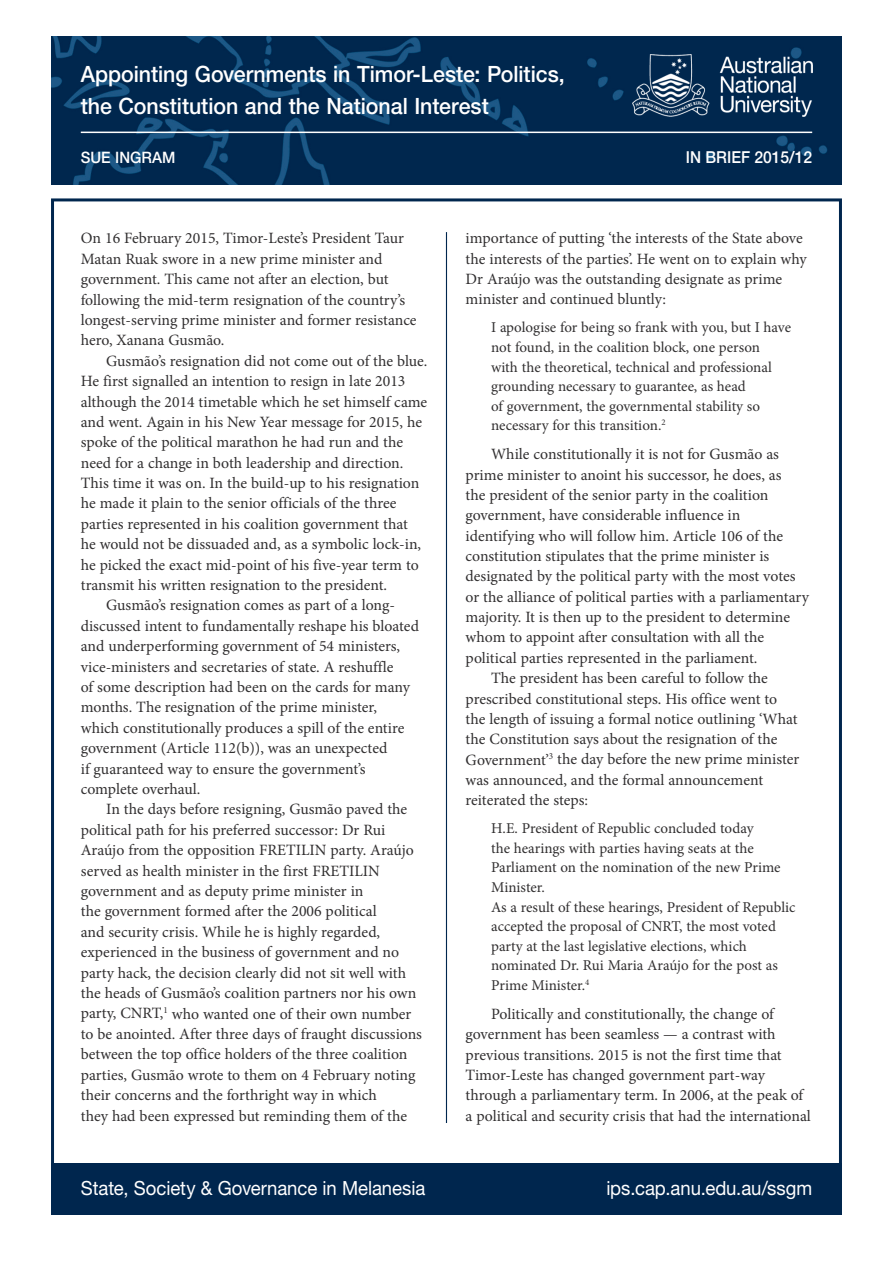
<style>
.page{position:relative;width:893px;height:1263px;background:#fff}
.page>*{position:absolute;margin:0;border:0;box-sizing:border-box;transform-origin:0 0}
.t1{font:500 22.5px/31.5px "Helvetica Neue LT Std";color:#fff;scale:.95 1}
.t2{font:19.5px "Helvetica Neue LT Std";color:#fff;scale:.95 1}
.t3{font:16.5px "Tahoma";letter-spacing:-.005em;color:#fff;scale:.95 1}
.t4{font:500 16.5px "Helvetica Neue LT Std";color:#fff;scale:.93 1}
.t5{font:15.75px/20.4px "Minion Pro";color:#312f30}
.t6{font:500 15.75px "Helvetica Neue LT Std";color:#fff;scale:.95 1}
.t7{font:15px/19.6px "Minion Pro";color:#312f30}
</style>
<div class="page">
<img style="left:52px;top:37px;width:790px;height:147px">
<img style="left:633px;top:55px;width:179px;height:62px">
<hr style="left:81px;top:132px;width:731px;height:1px;background:#fff">
<div style="left:51px;top:1164px;width:791px;height:51px;background:#00264e"></div>
<hr style="left:446px;top:232px;width:1px;height:891px;background:#00264e">
<h1 class="t1" style="left:81px;top:58px;width:511px">Appointing Governments in Timor-Leste: Politics, the Constitution and the National Interest</h1>
<p class="t6" style="left:81px;top:148px;width:101px">SUE INGRAM</p>
<p class="t4" style="left:686px;top:148px;width:137px">IN BRIEF 2015/12</p>
<p class="t5" style="left:81px;top:228px;width:337px">On 16 February 2015, Timor-Leste’s President Taur Matan Ruak swore in a new prime minister and government. This came not after an election, but following the mid-term resignation of the country’s longest-serving prime minister and former resistance hero, Xanana Gusmão.</p>
<p class="t5" style="left:106px;top:351px;width:323px">Gusmão’s resignation did not come out of the blue.</p>
<p class="t5" style="left:81px;top:371px;width:326px">He first signalled an intention to resign in late 2013</p>
<p class="t5" style="left:81px;top:391px;width:348px">although the 2014 timetable which he set himself came</p>
<p class="t5" style="left:81px;top:412px;width:343px">and went. Again in his New Year message for 2015, he</p>
<p class="t5" style="left:81px;top:432px;width:324px">spoke of the political marathon he had run and the</p>
<p class="t5" style="left:81px;top:452px;width:324px">need for a change in both leadership and direction.</p>
<p class="t5" style="left:81px;top:473px;width:340px">This time it was on. In the build-up to his resignation</p>
<p class="t5" style="left:81px;top:493px;width:317px">he made it plain to the senior officials of the three</p>
<p class="t5" style="left:81px;top:514px;width:329px">parties represented in his coalition government that</p>
<p class="t5" style="left:81px;top:534px;width:342px">he would not be dissuaded and, as a symbolic lock-in,</p>
<p class="t5" style="left:81px;top:554px;width:340px">he picked the exact mid-point of his five-year term to</p>
<p class="t5" style="left:81px;top:575px;width:308px">transmit his written resignation to the president.</p>
<p class="t5" style="left:106px;top:595px;width:290px">Gusmão’s resignation comes as part of a long-</p>
<p class="t5" style="left:81px;top:616px;width:340px">discussed intent to fundamentally reshape his bloated</p>
<p class="t5" style="left:81px;top:636px;width:321px">and underperforming government of 54 ministers,</p>
<p class="t5" style="left:81px;top:656px;width:314px">vice-ministers and secretaries of state. A reshuffle</p>
<p class="t5" style="left:81px;top:677px;width:331px">of some description had been on the cards for many</p>
<p class="t5" style="left:81px;top:697px;width:298px">months. The resignation of the prime minister,</p>
<p class="t5" style="left:81px;top:718px;width:325px">which constitutionally produces a spill of the entire</p>
<p class="t5" style="left:81px;top:738px;width:308px">government (Article 112(b)), was an unexpected</p>
<p class="t5" style="left:81px;top:758px;width:286px">if guaranteed way to ensure the government’s</p>
<p class="t5" style="left:81px;top:779px;width:121px">complete overhaul.</p>
<p class="t5" style="left:106px;top:799px;width:302px">In the days before resigning, Gusmão paved the</p>
<p class="t5" style="left:81px;top:820px;width:306px">political path for his preferred successor: Dr Rui</p>
<p class="t5" style="left:81px;top:840px;width:334px">Araújo from the opposition FRETILIN party. Araújo</p>
<p class="t5" style="left:81px;top:860px;width:301px">served as health minister in the first FRETILIN</p>
<p class="t5" style="left:81px;top:881px;width:284px">government and as deputy prime minister in</p>
<p class="t5" style="left:81px;top:901px;width:297px">the government formed after the 2006 political</p>
<p class="t5" style="left:81px;top:922px;width:301px">and security crisis. While he is highly regarded,</p>
<p class="t5" style="left:81px;top:942px;width:320px">experienced in the business of government and no</p>
<p class="t5" style="left:81px;top:962px;width:327px">party hack, the decision clearly did not sit well with</p>
<p class="t5" style="left:81px;top:983px;width:337px">the heads of Gusmão’s coalition partners nor his own</p>
<p class="t5" style="left:81px;top:1003px;width:332px">party, CNRT,<sup>1</sup> who wanted one of their own number</p>
<p class="t5" style="left:81px;top:1024px;width:343px">to be anointed. After three days of fraught discussions</p>
<p class="t5" style="left:81px;top:1044px;width:328px">between the top office holders of the three coalition</p>
<p class="t5" style="left:81px;top:1065px;width:336px">parties, Gusmão wrote to them on 4 February noting</p>
<p class="t5" style="left:81px;top:1085px;width:297px">their concerns and the forthright way in which</p>
<p class="t5" style="left:81px;top:1105px;width:328px">they had been expressed but reminding them of the</p>
<p class="t5" style="left:466px;top:228px;width:343px">importance of putting ‘the interests of the State above the interests of the parties’. He went on to explain why Dr Araújo was the outstanding designate as prime minister and continued bluntly:</p>
<p class="t7" style="left:491px;top:318px;width:301px">I apologise for being so frank with you, but I have not found, in the coalition block, one person<br>with the theoretical, technical and professional grounding necessary to guarantee, as head<br>of government, the governmental stability so necessary for this transition.<sup>2</sup></p>
<p class="t5" style="left:491px;top:444px;width:289px">While constitutionally it is not for Gusmão as</p>
<p class="t5" style="left:466px;top:464px;width:317px">prime minister to anoint his successor, he does, as</p>
<p class="t5" style="left:466px;top:485px;width:304px">the president of the senior party in the coalition</p>
<p class="t5" style="left:466px;top:505px;width:276px">government, have considerable influence in</p>
<p class="t5" style="left:466px;top:525px;width:319px">identifying who will follow him. Article 106 of the</p>
<p class="t5" style="left:466px;top:546px;width:305px">constitution stipulates that the prime minister is</p>
<p class="t5" style="left:466px;top:566px;width:331px">designated by the political party with the most votes</p>
<p class="t5" style="left:466px;top:587px;width:345px">or the alliance of political parties with a parliamentary</p>
<p class="t5" style="left:466px;top:607px;width:326px">majority. It is then up to the president to determine</p>
<p class="t5" style="left:466px;top:627px;width:300px">whom to appoint after consultation with all the</p>
<p class="t5" style="left:466px;top:648px;width:293px">political parties represented in the parliament.</p>
<p class="t5" style="left:491px;top:668px;width:278px">The president has been careful to follow the</p>
<p class="t5" style="left:466px;top:688px;width:313px">prescribed constitutional steps. His office went to</p>
<p class="t5" style="left:466px;top:709px;width:333px">the length of issuing a formal notice outlining ‘What</p>
<p class="t5" style="left:466px;top:729px;width:313px">the Constitution says about the resignation of the</p>
<p class="t5" style="left:466px;top:749px;width:335px">Government’<sup>3</sup> the day before the new prime minister</p>
<p class="t5" style="left:466px;top:770px;width:299px">was announced, and the formal announcement</p>
<p class="t5" style="left:466px;top:790px;width:124px">reiterated the steps:</p>
<p class="t7" style="left:491px;top:819px;width:306px">H.E. President of Republic concluded today<br>the hearings with parties having seats at the Parliament on the nomination of the new Prime Minister.<br>As a result of these hearings, President of Republic accepted the proposal of CNRT, the most voted party at the last legislative elections, which nominated Dr. Rui Maria Araújo for the post as Prime Minister.<sup>4</sup></p>
<p class="t5" style="left:466px;top:1004px;width:347px;text-indent:26px">Politically and constitutionally, the change of government has been seamless — a contrast with previous transitions. 2015 is not the first time that Timor-Leste has changed government part-way through a parliamentary term. In 2006, at the peak of a political and security crisis that had the international</p>
<p class="t2" style="left:606px;top:1176px;width:218px">ips.cap.anu.edu.au/ssgm</p>
<p class="t2" style="left:81px;top:1176px;width:364px">State, Society &amp; Governance in Melanesia</p>
<p class="t3" style="left:85px;top:1178px;width:11px">1</p>
<p class="t3" style="left:534px;top:1178px;width:295px">State, Society &amp; Governance in Melanesia</p>
</div>
